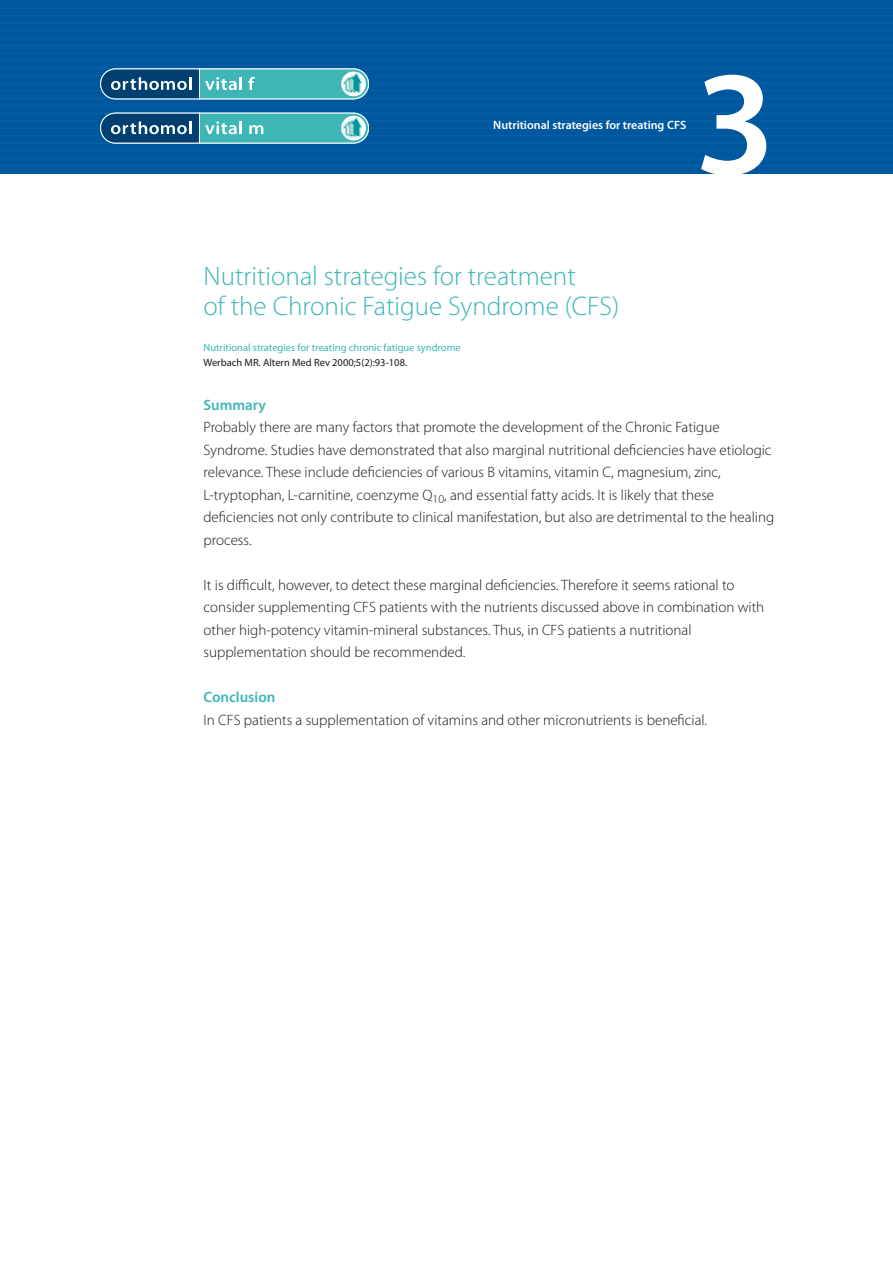
<style>
.page{position:relative;width:893px;height:1263px;background:#fff}
.page>*{position:absolute;margin:0;border:0;box-sizing:border-box;transform-origin:0 0}
.t1{font:600 150px "Myriad Pro";color:#fff}
.t2{font:300 27px "Myriad Pro";color:#3eb6b6}
.t3{font:300 15px/22.5px "Myriad Pro";color:#1a171c}
.t4{font:600 15px "Myriad Pro";color:#3eb6b6}
.t5{font:600 12px "Myriad Pro";color:#fff}
.t6{font:10.5px "Myriad Pro";color:#3eb6b6}
.t7{font:10.5px "Myriad Pro";color:#1a171c}
</style>
<div class="page">
<div style="left:0;top:0;width:893px;height:173px;background:#00579d"></div>
<hr style="left:0;top:8px;width:893px;height:1px;background:#0064a6">
<hr style="left:0;top:15px;width:893px;height:1px;background:#0064a6">
<hr style="left:0;top:23px;width:893px;height:1px;background:#0064a6">
<hr style="left:0;top:30px;width:893px;height:1px;background:#0064a6">
<hr style="left:0;top:38px;width:893px;height:1px;background:#0064a6">
<hr style="left:0;top:45px;width:893px;height:1px;background:#0064a6">
<hr style="left:0;top:53px;width:893px;height:1px;background:#0064a6">
<hr style="left:0;top:60px;width:893px;height:1px;background:#0064a6">
<hr style="left:0;top:68px;width:893px;height:1px;background:#0064a6">
<hr style="left:0;top:75px;width:893px;height:1px;background:#0064a6">
<hr style="left:0;top:83px;width:893px;height:1px;background:#0064a6">
<hr style="left:0;top:90px;width:893px;height:1px;background:#0064a6">
<hr style="left:0;top:98px;width:893px;height:1px;background:#0064a6">
<hr style="left:0;top:105px;width:893px;height:1px;background:#0064a6">
<hr style="left:0;top:113px;width:893px;height:1px;background:#0064a6">
<hr style="left:0;top:120px;width:893px;height:1px;background:#0064a6">
<hr style="left:0;top:128px;width:893px;height:1px;background:#0064a6">
<hr style="left:0;top:135px;width:893px;height:1px;background:#0064a6">
<hr style="left:0;top:143px;width:893px;height:1px;background:#0064a6">
<hr style="left:0;top:150px;width:893px;height:1px;background:#0064a6">
<hr style="left:0;top:158px;width:893px;height:1px;background:#0064a6">
<hr style="left:0;top:165px;width:893px;height:1px;background:#0064a6">
<svg style="left:100px;top:68px;width:269px;height:32px"></svg>
<svg style="left:100px;top:112px;width:269px;height:32px"></svg>
<p class="t5" style="left:493px;top:117px;width:195px">Nutritional strategies for treating CFS</p>
<p class="t1" style="left:695px;top:28px;width:82px">3</p>
<p class="t2" style="left:203px;top:260px;width:374px">Nutritional strategies for treatment</p>
<p class="t2" style="left:203px;top:290px;width:417px">of the Chronic Fatigue Syndrome (CFS)</p>
<p class="t6" style="left:203px;top:341px;width:259px">Nutritional strategies for treating chronic fatigue syndrome</p>
<p class="t7" style="left:203px;top:356px;width:205px">Werbach MR. Altern Med Rev 2000;5(2):93-108.</p>
<p class="t4" style="left:203px;top:395px;width:64px">Summary</p>
<p class="t3" style="left:203px;top:416px;width:518px">Probably there are many factors that promote the development of the Chronic Fatigue</p>
<p class="t3" style="left:203px;top:439px;width:570px">Syndrome. Studies have demonstrated that also marginal nutritional deficiencies have etiologic</p>
<p class="t3" style="left:203px;top:461px;width:519px">relevance. These include deficiencies of various B vitamins, vitamin C, magnesium, zinc,</p>
<p class="t3" style="left:203px;top:484px;width:512px">L-tryptophan, L-carnitine, coenzyme Q<sub>10</sub>, and essential fatty acids. It is likely that these</p>
<p class="t3" style="left:203px;top:506px;width:572px">deficiencies not only contribute to clinical manifestation, but also are detrimental to the healing process.</p>
<p class="t3" style="left:203px;top:574px;width:533px">It is difficult, however, to detect these marginal deficiencies. Therefore it seems rational to</p>
<p class="t3" style="left:203px;top:596px;width:562px">consider supplementing CFS patients with the nutrients discussed above in combination with other high-potency vitamin-mineral substances. Thus, in CFS patients a nutritional</p>
<p class="t3" style="left:203px;top:641px;width:263px">supplementation should be recommended.</p>
<p class="t4" style="left:203px;top:688px;width:73px">Conclusion</p>
<p class="t3" style="left:203px;top:709px;width:505px">In CFS patients a supplementation of vitamins and other micronutrients is beneficial.</p>
</div>
